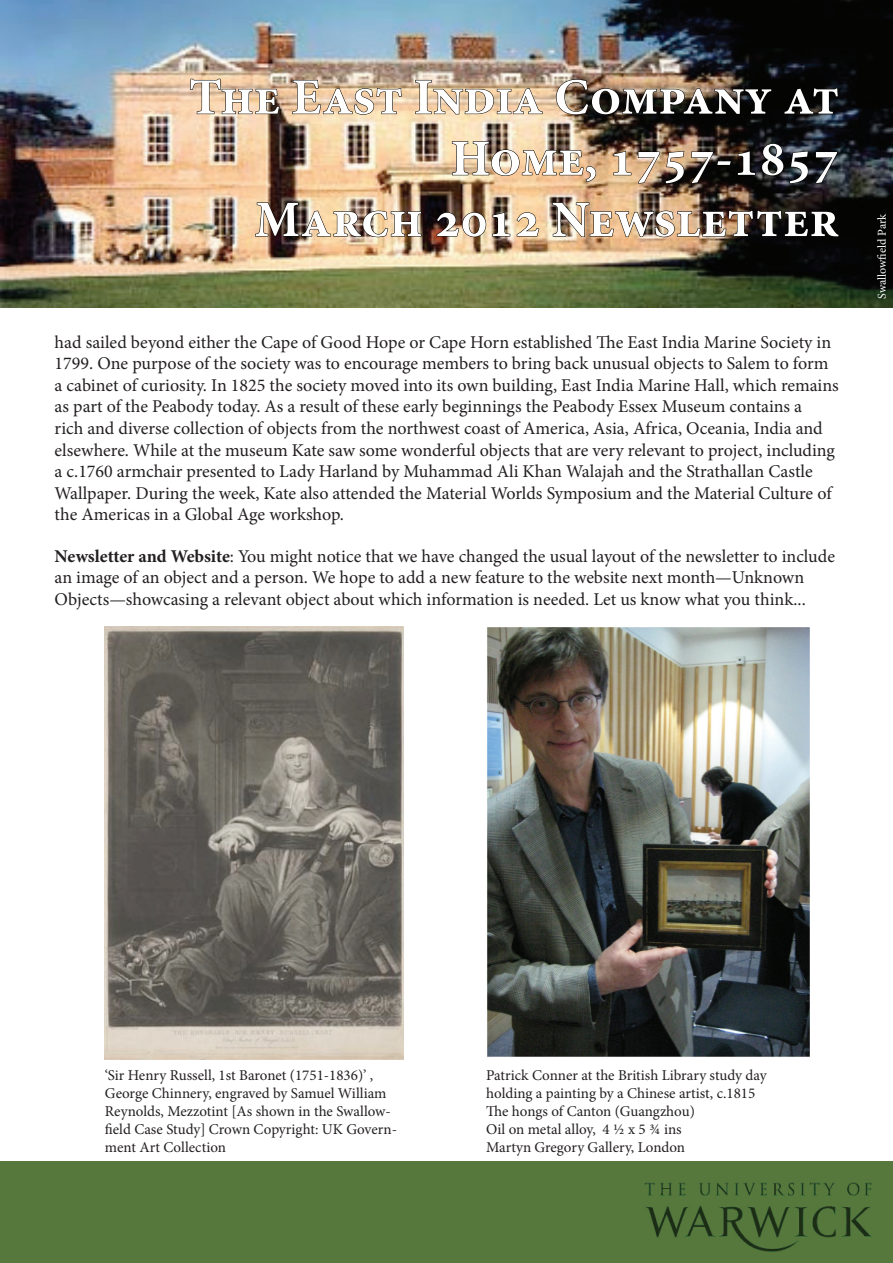
<style>
.page{position:relative;width:893px;height:1263px;background:#fff}
.page>*{position:absolute;margin:0;border:0;box-sizing:border-box;transform-origin:0 0}
.t1{font:700 51px/61.2px "Minion Pro";color:#fff;text-align:right}
.t2{font:18px/21.6px "Minion Pro";color:#231f20}
.t3{font:15px "Minion Pro";color:#231f20}
.t4{font:12px "Minion Pro";letter-spacing:-.005em;color:#fff}
.s1{font-weight:700}
</style>
<div class="page">
<img style="left:1px;top:0;width:892px;height:308px">
<div style="left:0;top:1162px;width:893px;height:101px;background:#57783c"></div>
<img style="left:190px;top:78px;width:649px;height:203px">
<img style="left:105px;top:626px;width:298px;height:433px">
<img style="left:487px;top:627px;width:323px;height:430px">
<img style="left:622px;top:1155px;width:271px;height:7px">
<img style="left:644px;top:1182px;width:228px;height:70px">
<svg style="left:877px;top:253px;width:9px;height:6px"></svg>
<h1 class="t1" style="left:189px;top:66px;width:652px">The East India Company at<br>Home, 1757-1857<br>March 2012 Newsletter</h1>
<p class="t2" style="left:55px;top:331px;width:785px;text-indent:561px">e East India Marine Society in 1799. One purpose of the society was to encourage members to bring back unusual objects to Salem to form a cabinet of curiosity. In 1825 the society moved into its own building, East India Marine Hall, which remains as part of the Peabody today. As a result of these early beginnings the Peabody Essex Museum contains a<br>rich and diverse collection of objects from the northwest coast of America, Asia, Africa, Oceania, India and elsewhere. While at the museum Kate saw some wonderful objects that are very relevant to project, including a c.1760 armchair presented to Lady Harland by Muhammad Ali Khan Walajah and the Strathallan Castle Wallpaper. During the week, Kate also attended the Material Worlds Symposium and the Material Culture of the Americas in a Global Age workshop.</p>
<p class="t2" style="left:55px;top:545px;width:782px"><span class="s1">Newsletter and Website</span>: You might notice that we have changed the usual layout of the newsletter to include an image of an object and a person. We hope to add a new feature to the website next month—Unknown<br>Objects—showcasing a relevant object about which information is needed. Let us know what you think...</p>
<p class="t2" style="left:55px;top:331px;width:539px">had sailed beyond either the Cape of Good Hope or Cape Horn established</p>
<p class="t4" style="left:874px;top:299px;width:87px;rotate:-90deg">Swallow eld Park</p>
<p class="t3" style="left:105px;top:1065px;width:270px">‘Sir Henry Russell, 1st Baronet (1751-1836)’ ,</p>
<p class="t3" style="left:105px;top:1083px;width:283px">George Chinnery, engraved by Samuel William</p>
<p class="t3" style="left:105px;top:1101px;width:288px">Reynolds, Mezzotint [As shown in the Swallow-</p>
<p class="t3" style="left:113px;top:1119px;width:286px">eld Case Study] Crown Copyright: UK Govern-</p>
<p class="t3" style="left:105px;top:1137px;width:123px">ment Art Collection</p>
<p class="t3" style="left:486px;top:1065px;width:282px">Patrick Conner at the British Library study day</p>
<p class="t3" style="left:486px;top:1083px;width:271px">holding a painting by a Chinese artist, c.1815</p>
<p class="t3" style="left:502px;top:1101px;width:194px">e hongs of Canton (Guangzhou)</p>
<p class="t3" style="left:486px;top:1119px;width:197px">Oil on metal alloy, 4 ½ x 5 ¾ ins</p>
<p class="t3" style="left:486px;top:1137px;width:200px">Martyn Gregory Gallery, London</p>
</div>
